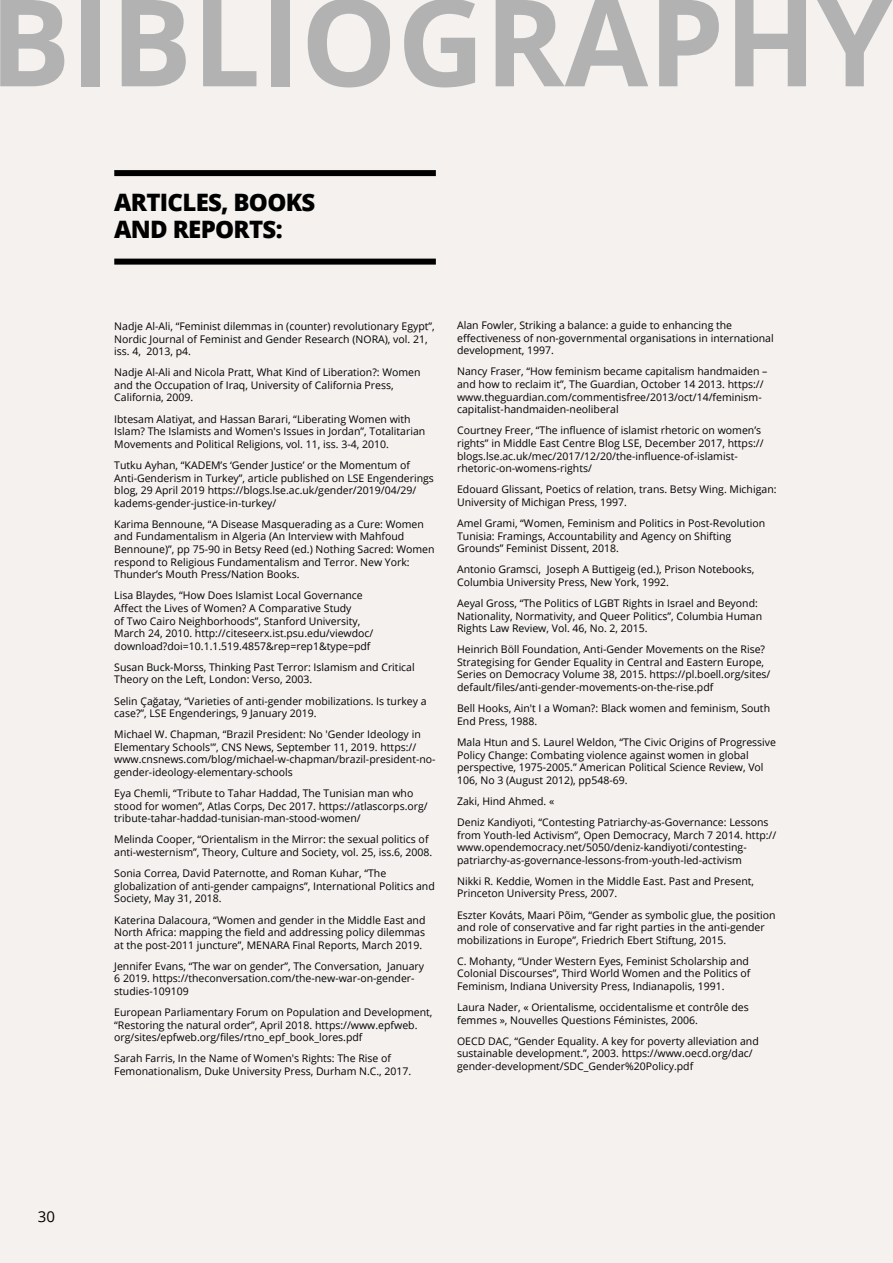
<style>
.page{position:relative;width:893px;height:1263px;background:#f4f1ef}
.page>*{position:absolute;margin:0;border:0;box-sizing:border-box;transform-origin:0 0}
.t1{font:700 121.05px "Open Sans";color:#b2b2b2}
.t2{font:800 24px/27px "Open Sans";letter-spacing:-.03em;color:#000}
.t3{font:15px "Open Sans";color:#000}
.t4{font:10.5px/12.6px "Open Sans";color:#000}
</style>
<div class="page">
<div style="left:114px;top:170px;width:322px;height:6px;background:#000"></div>
<div style="left:114px;top:259px;width:322px;height:6px;background:#000"></div>
<h1 class="t1" style="left:-11px;top:-43px;width:905px">BIBLIOGRAPHY</h1>
<h3 class="t3" style="left:38px;top:1207px;width:19px">30</h3>
<h2 class="t2" style="left:114px;top:187px;width:203px">ARTICLES, BOOKS<br>AND REPORTS:</h2>
<p class="t4" style="left:114px;top:320px;width:322px">Nadje Al-Ali, “Feminist dilemmas in (counter) revolutionary Egypt”,<br>Nordic Journal of Feminist and Gender Research (NORA), vol. 21, iss. 4, 2013, p4.</p>
<p class="t4" style="left:114px;top:366px;width:308px">Nadje Al-Ali and Nicola Pratt, What Kind of Liberation?: Women and the Occupation of Iraq, University of California Press,<br>California, 2009.</p>
<p class="t4" style="left:114px;top:412px;width:313px">Ibtesam Alatiyat, and Hassan Barari, “Liberating Women with<br>Islam? The Islamists and Women's Issues in Jordan”, Totalitarian<br>Movements and Political Religions, vol. 11, iss. 3-4, 2010.</p>
<p class="t4" style="left:114px;top:458px;width:321px">Tutku Ayhan, “KADEM’s ‘Gender Justice’ or the Momentum of Anti-Genderism in Turkey”, article published on LSE Engenderings blog, 29 April 2019 https://blogs.lse.ac.uk/gender/2019/04/29/ kadems-gender-justice-in-turkey/</p>
<p class="t4" style="left:114px;top:517px;width:322px">Karima Bennoune, “A Disease Masquerading as a Cure: Women and Fundamentalism in Algeria (An Interview with Mahfoud Bennoune)”, pp 75-90 in Betsy Reed (ed.) Nothing Sacred: Women respond to Religious Fundamentalism and Terror. New York:<br>Thunder’s Mouth Press/Nation Books.</p>
<p class="t4" style="left:114px;top:589px;width:261px">Lisa Blaydes, “How Does Islamist Local Governance Affect the Lives of Women? A Comparative Study<br>of Two Cairo Neighborhoods”, Stanford University, March 24, 2010. http://citeseerx.ist.psu.edu/viewdoc/ download?doi=10.1.1.519.4857&amp;rep=rep1&amp;type=pdf</p>
<p class="t4" style="left:114px;top:660px;width:302px">Susan Buck-Morss, Thinking Past Terror: Islamism and Critical<br>Theory on the Left, London: Verso, 2003.</p>
<p class="t4" style="left:114px;top:694px;width:314px">Selin Çağatay, “Varieties of anti-gender mobilizations. Is turkey a case?”, LSE Engenderings, 9 January 2019.</p>
<p class="t4" style="left:114px;top:728px;width:323px">Michael W. Chapman, “Brazil President: No 'Gender Ideology in Elementary Schools'”, CNS News, September 11, 2019. https:// www.cnsnews.com/blog/michael-w-chapman/brazil-president-no&shy;gender-ideology-elementary-schools</p>
<p class="t4" style="left:114px;top:787px;width:315px">Eya Chemli, “Tribute to Tahar Haddad, The Tunisian man who stood for women”, Atlas Corps, Dec 2017. https://atlascorps.org/ tribute-tahar-haddad-tunisian-man-stood-women/</p>
<p class="t4" style="left:114px;top:833px;width:320px">Melinda Cooper, “Orientalism in the Mirror: the sexual politics of anti-westernism”, Theory, Culture and Society, vol. 25, iss.6, 2008.</p>
<p class="t4" style="left:114px;top:867px;width:322px">Sonia Correa, David Paternotte, and Roman Kuhar, “The globalization of anti-gender campaigns”, International Politics and<br>Society, May 31, 2018.</p>
<p class="t4" style="left:114px;top:913px;width:313px;text-align:justify">Katerina Dalacoura, “Women and gender in the Middle East and North Africa: mapping the field and addressing policy dilemmas at the post-2011 juncture”, MENARA Final Reports, March 2019.</p>
<p class="t4" style="left:114px;top:959px;width:311px">Jennifer Evans, “The war on gender”, The Conversation, January<br>6 2019. https://theconversation.com/the-new-war-on-gender&shy;studies-109109</p>
<p class="t4" style="left:114px;top:1006px;width:320px">European Parliamentary Forum on Population and Development, “Restoring the natural order”, April 2018. https://www.epfweb. org/sites/epfweb.org/files/rtno_epf_book_lores.pdf</p>
<p class="t4" style="left:114px;top:1052px;width:299px">Sarah Farris, In the Name of Women's Rights: The Rise of<br>Femonationalism, Duke University Press, Durham N.C., 2017.</p>
<p class="t4" style="left:457px;top:319px;width:318px">Alan Fowler, Striking a balance: a guide to enhancing the effectiveness of non-governmental organisations in international development, 1997.</p>
<p class="t4" style="left:457px;top:365px;width:312px">Nancy Fraser, “How feminism became capitalism handmaiden – and how to reclaim it”, The Guardian, October 14 2013. https:// www.theguardian.com/commentisfree/2013/oct/14/feminism&shy;capitalist-handmaiden-neoliberal</p>
<p class="t4" style="left:457px;top:424px;width:308px">Courtney Freer, “The influence of islamist rhetoric on women’s rights” in Middle East Centre Blog LSE, December 2017, https:// blogs.lse.ac.uk/mec/2017/12/20/the-influence-of-islamist&shy;rhetoric-on-womens-rights/</p>
<p class="t4" style="left:457px;top:483px;width:321px">Edouard Glissant, Poetics of relation, trans. Betsy Wing. Michigan:<br>University of Michigan Press, 1997.</p>
<p class="t4" style="left:457px;top:517px;width:310px">Amel Grami, “Women, Feminism and Politics in Post-Revolution<br>Tunisia: Framings, Accountability and Agency on Shifting<br>Grounds” Feminist Dissent, 2018.</p>
<p class="t4" style="left:457px;top:563px;width:299px">Antonio Gramsci, Joseph A Buttigeig (ed.), Prison Notebooks,<br>Columbia University Press, New York, 1992.</p>
<p class="t4" style="left:457px;top:597px;width:307px">Aeyal Gross, “The Politics of LGBT Rights in Israel and Beyond:<br>Nationality, Normativity, and Queer Politics”, Columbia Human<br>Rights Law Review, Vol. 46, No. 2, 2015.</p>
<p class="t4" style="left:457px;top:643px;width:315px">Heinrich Böll Foundation, Anti-Gender Movements on the Rise?<br>Strategising for Gender Equality in Central and Eastern Europe, Series on Democracy Volume 38, 2015. https://pl.boell.org/sites/ default/files/anti-gender-movements-on-the-rise.pdf</p>
<p class="t4" style="left:457px;top:702px;width:314px">Bell Hooks, Ain't I a Woman?: Black women and feminism, South<br>End Press, 1988.</p>
<p class="t4" style="left:457px;top:735px;width:320px">Mala Htun and S. Laurel Weldon, “The Civic Origins of Progressive Policy Change: Combating violence against women in global perspective, 1975-2005.” American Political Science Review, Vol 106, No 3 (August 2012), pp548-69.</p>
<p class="t4" style="left:457px;top:790px;width:313px;line-height:21.1px">Zaki, Hind Ahmed. «<br>Deniz Kandiyoti, “Contesting Patriarchy-as-Governance: Lessons</p>
<p class="t4" style="left:457px;top:828px;width:321px">from Youth-led Activism”, Open Democracy, March 7 2014. http:// www.opendemocracy.net/5050/deniz-kandiyoti/contesting&shy;patriarchy-as-governance-lessons-from-youth-led-activism</p>
<p class="t4" style="left:457px;top:874px;width:298px">Nikki R. Keddie, Women in the Middle East. Past and Present,<br>Princeton University Press, 2007.</p>
<p class="t4" style="left:457px;top:908px;width:320px">Eszter Kováts, Maari Põim, “Gender as symbolic glue, the position and role of conservative and far right parties in the anti-gender mobilizations in Europe”, Friedrich Ebert Stiftung, 2015.</p>
<p class="t4" style="left:457px;top:954px;width:295px">C. Mohanty, “Under Western Eyes, Feminist Scholarship and<br>Colonial Discourses”, Third World Women and the Politics of<br>Feminism, Indiana University Press, Indianapolis, 1991.</p>
<p class="t4" style="left:457px;top:1001px;width:293px">Laura Nader, « Orientalisme, occidentalisme et contrôle des femmes », Nouvelles Questions Féministes, 2006.</p>
<p class="t4" style="left:457px;top:1034px;width:303px">OECD DAC, “Gender Equality. A key for poverty alleviation and sustainable development.”, 2003. https://www.oecd.org/dac/ gender-development/SDC_Gender%20Policy.pdf</p>
</div>
